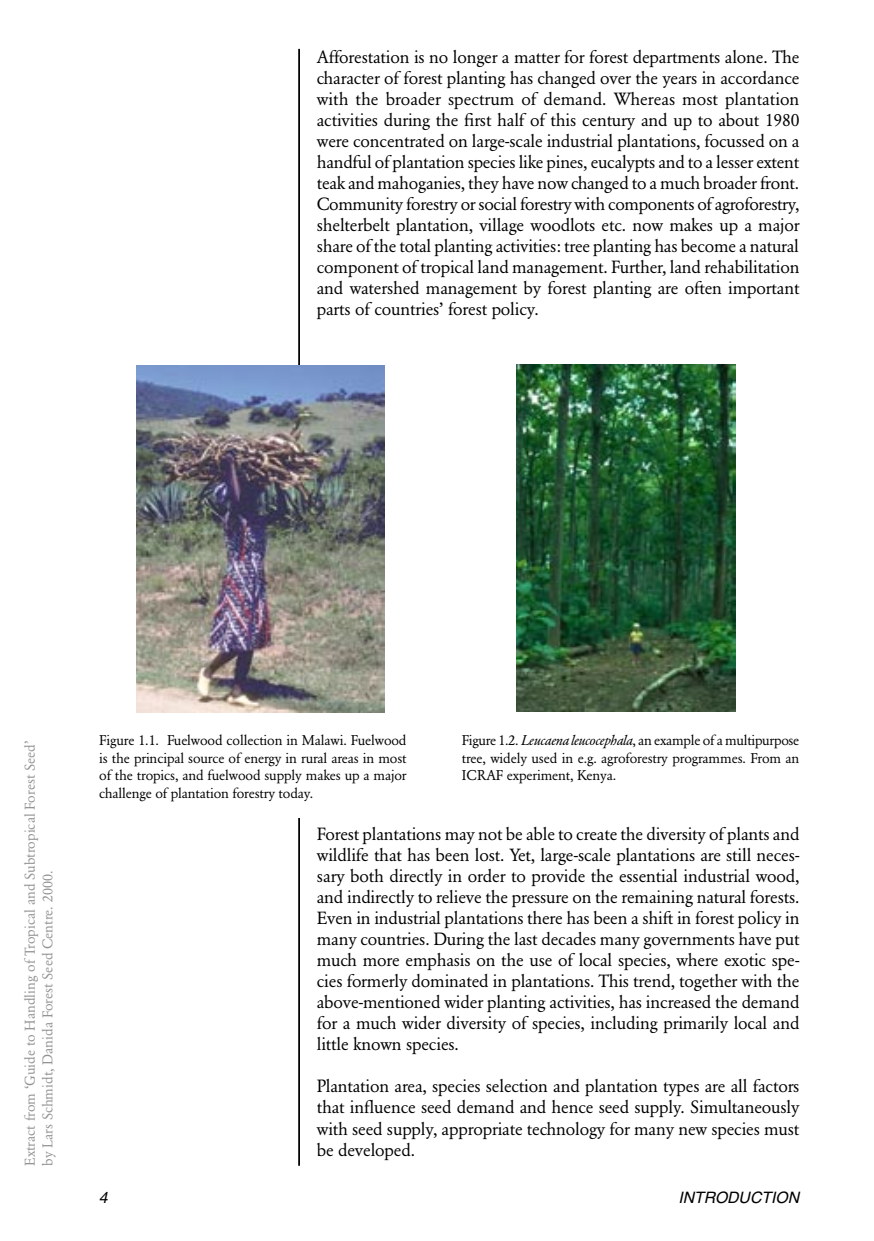
<style>
.page{position:relative;width:874px;height:1241px;background:#fff}
.page>*{position:absolute;margin:0;border:0;box-sizing:border-box;transform-origin:0 0}
.Body_text{font:17.5px/21px "Garamond BE";letter-spacing:-.01em;color:#000;text-align:justify}
.ChapterNo_PageNoRight{font:italic 15.75px "Helvetica";color:#000}
.PageNoLeft{font:italic 15.75px "Helvetica";color:#000}
.Caption-figuretekst{font:14px/17.5px "Garamond BE";letter-spacing:-.01em;color:#000;text-align:justify}
.Extract{font:14px/17.5px "Garamond BE";color:#939393}
.s1{font-style:italic}
</style>
<div class="page">
<hr style="left:298px;top:49px;width:2px;height:1116px;background:#000">
<div style="left:259px;top:365px;width:75px;height:453px;background:#fff"></div>
<img style="left:136px;top:365px;width:248px;height:347px">
<img style="left:516px;top:364px;width:219px;height:347px">
<p class="Body_text" style="left:316px;top:46px;width:484px">Afforestation is no longer a matter for forest departments alone. The character of forest planting has changed over the years in accordance with the broader spectrum of demand. Whereas most plantation activities during the first half of this century and up to about 1980 were concentrated on large-scale industrial plantations, focussed on a handful of plantation species like pines, eucalypts and to a lesser extent teak and mahoganies, they have now changed to a much broader front.<br>Community forestry or social forestry with components of agroforestry, shelterbelt plantation, village woodlots etc. now makes up a major share of the total planting activities: tree planting has become a natural component of tropical land management. Further, land rehabilitation and watershed management by forest planting are often important parts of countries’ forest policy.</p>
<p class="Extract" style="left:21px;top:1165px;width:426px;rotate:-90deg">Extract from ‘Guide to Handling of Tropical and Subtropical Forest Seed’ by Lars Schmidt, Danida Forest Seed Centre. 2000.</p>
<p class="Caption-figuretekst" style="left:99px;top:731px;width:308px">Figure 1.1. Fuelwood collection in Malawi. Fuelwood is the principal source of energy in rural areas in most of the tropics, and fuelwood supply makes up a major challenge of plantation forestry today.</p>
<p class="Caption-figuretekst" style="left:461px;top:731px;width:339px">Figure 1.2. <span class="s1">Leucaena leucocephala</span>, an example of a multipurpose tree, widely used in e.g. agroforestry programmes. From an ICRAF experiment, Kenya.</p>
<p class="Body_text" style="left:316px;top:823px;width:484px">Forest plantations may not be able to create the diversity of plants and wildlife that has been lost. Yet, large-scale plantations are still neces&shy;sary both directly in order to provide the essential industrial wood, and indirectly to relieve the pressure on the remaining natural forests.<br>Even in industrial plantations there has been a shift in forest policy in many countries. During the last decades many governments have put much more emphasis on the use of local species, where exotic spe&shy;cies formerly dominated in plantations. This trend, together with the above-mentioned wider planting activities, has increased the demand for a much wider diversity of species, including primarily local and little known species.</p>
<p class="Body_text" style="left:316px;top:1075px;width:484px">Plantation area, species selection and plantation types are all factors that influence seed demand and hence seed supply. Simultaneously with seed supply, appropriate technology for many new species must be developed.</p>
<p class="PageNoLeft" style="left:99px;top:1187px;width:10px">4</p>
<p class="ChapterNo_PageNoRight" style="left:678px;top:1187px;width:122px">INTRODUCTION</p>
</div>
